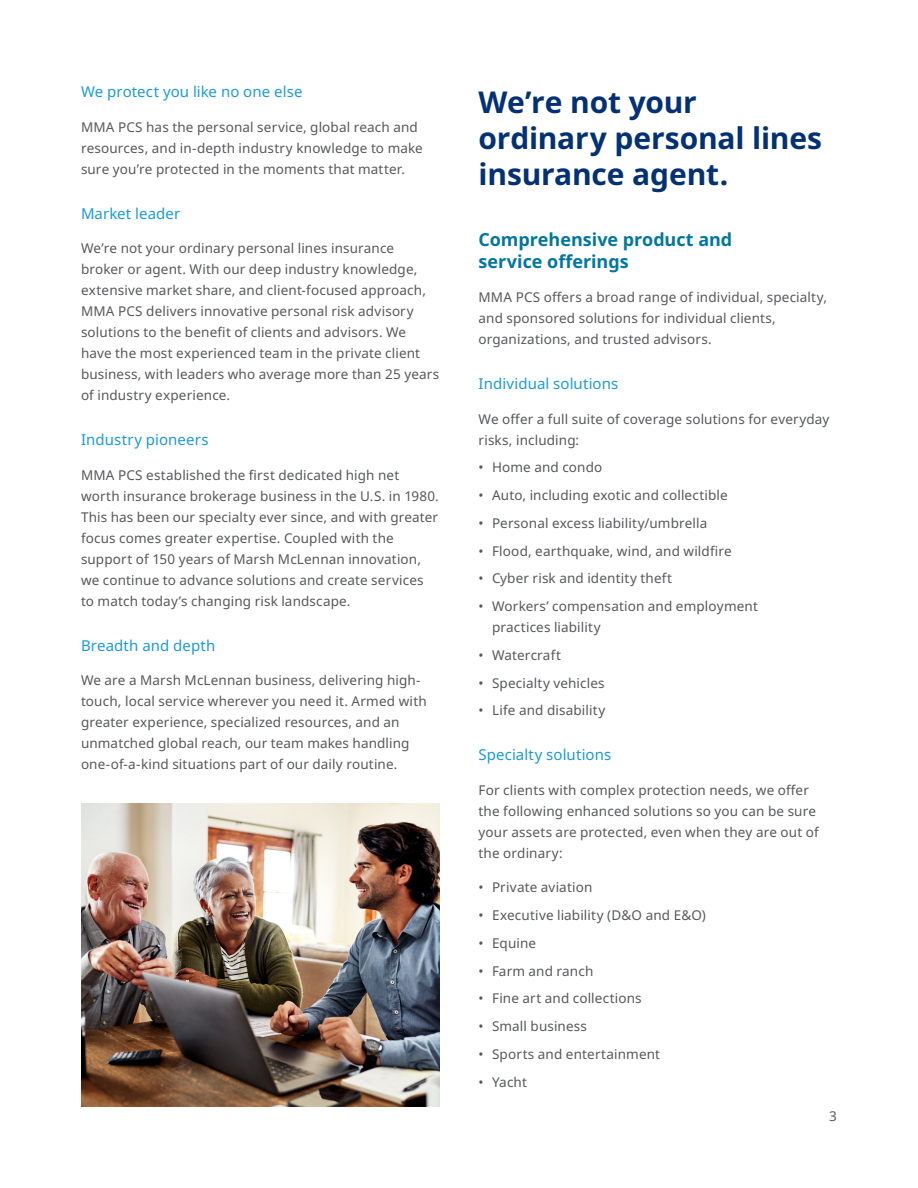
<style>
.page{position:relative;width:918px;height:1188px;background:#fff}
.page>*{position:absolute;margin:0;border:0;box-sizing:border-box;transform-origin:0 0}
.Medium_Quote_Callout{font:700 30px/36px "Noto Sans";letter-spacing:-.01em;color:#043174}
.Subhead{font:700 18px/21.6px "Noto Sans";color:#0077a0}
.Thirdhead{font:15px "Noto Sans";letter-spacing:.005em;color:#1b9ad7}
.Body_copy{font:13.5px/21px "Noto Sans";letter-spacing:.01em;color:#57585a}
.Thirdhead-2{font:13.5px/21px "Noto Sans";letter-spacing:.01em;color:#57585a}
.Bullets{font:13.5px/21px "Noto Sans";letter-spacing:.01em;color:#57585a}
</style>
<div class="page">
<img style="left:81px;top:804px;width:358px;height:303px">
<p class="Thirdhead" style="left:81px;top:81px;width:223px">We protect you like no one else</p>
<p class="Thirdhead-2" style="left:81px;top:116px;width:343px">MMA PCS has the personal service, global reach and resources, and in-depth industry knowledge to make sure you’re protected in the moments that matter.</p>
<p class="Thirdhead" style="left:81px;top:203px;width:101px">Market leader</p>
<p class="Body_copy" style="left:81px;top:238px;width:360px">We’re not your ordinary personal lines insurance broker or agent. With our deep industry knowledge, extensive market share, and client-focused approach, MMA PCS delivers innovative personal risk advisory solutions to the benefit of clients and advisors. We have the most experienced team in the private client business, with leaders who average more than 25 years of industry experience.</p>
<p class="Thirdhead" style="left:81px;top:429px;width:129px">Industry pioneers</p>
<p class="Body_copy" style="left:81px;top:464px;width:359px">MMA PCS established the first dedicated high net worth insurance brokerage business in the U.S. in 1980.<br>This has been our specialty ever since, and with greater focus comes greater expertise. Coupled with the support of 150 years of Marsh McLennan innovation, we continue to advance solutions and create services to match today’s changing risk landscape.</p>
<p class="Thirdhead" style="left:81px;top:635px;width:136px">Breadth and depth</p>
<p class="Body_copy" style="left:81px;top:670px;width:347px">We are a Marsh McLennan business, delivering high&shy;touch, local service wherever you need it. Armed with greater experience, specialized resources, and an unmatched global reach, our team makes handling one-of-a-kind situations part of our daily routine.</p>
<p class="Medium_Quote_Callout" style="left:479px;top:85px;width:345px">We’re not your ordinary personal lines insurance agent.</p>
<p class="Subhead" style="left:479px;top:229px;width:255px">Comprehensive product and service offerings</p>
<p class="Body_copy" style="left:479px;top:287px;width:350px">MMA PCS offers a broad range of individual, specialty, and sponsored solutions for individual clients, organizations, and trusted advisors.</p>
<p class="Thirdhead" style="left:479px;top:373px;width:141px">Individual solutions</p>
<p class="Bullets" style="left:479px;top:409px;width:352px">We offer a full suite of coverage solutions for everyday risks, including:</p>
<p class="Body_copy" style="left:479px;top:457px;width:125px">• Home and condo</p>
<p class="Body_copy" style="left:479px;top:485px;width:251px">• Auto, including exotic and collectible</p>
<p class="Body_copy" style="left:479px;top:513px;width:230px">• Personal excess liability/umbrella</p>
<p class="Body_copy" style="left:479px;top:541px;width:255px">• Flood, earthquake, wind, and wildfire</p>
<p class="Body_copy" style="left:479px;top:568px;width:195px">• Cyber risk and identity theft</p>
<p class="Body_copy" style="left:492px;top:596px;width:267px;text-indent:-14px">• Workers’ compensation and employment practices liability</p>
<p class="Body_copy" style="left:479px;top:645px;width:84px">• Watercraft</p>
<p class="Body_copy" style="left:479px;top:673px;width:128px">• Specialty vehicles</p>
<p class="Body_copy" style="left:479px;top:700px;width:128px">• Life and disability</p>
<p class="Thirdhead" style="left:479px;top:744px;width:134px">Specialty solutions</p>
<p class="Body_copy" style="left:479px;top:780px;width:342px">For clients with complex protection needs, we offer the following enhanced solutions so you can be sure your assets are protected, even when they are out of the ordinary:</p>
<p class="Body_copy" style="left:479px;top:877px;width:115px">• Private aviation</p>
<p class="Body_copy" style="left:479px;top:905px;width:229px">• Executive liability (D&amp;O and E&amp;O)</p>
<p class="Body_copy" style="left:479px;top:933px;width:59px">• Equine</p>
<p class="Body_copy" style="left:479px;top:961px;width:116px">• Farm and ranch</p>
<p class="Body_copy" style="left:479px;top:988px;width:165px">• Fine art and collections</p>
<p class="Body_copy" style="left:479px;top:1016px;width:110px">• Small business</p>
<p class="Body_copy" style="left:479px;top:1044px;width:183px">• Sports and entertainment</p>
<p class="Body_copy" style="left:479px;top:1072px;width:50px">• Yacht</p>
<p class="Body_copy" style="left:829px;top:1106px;width:9px">3</p>
</div>
